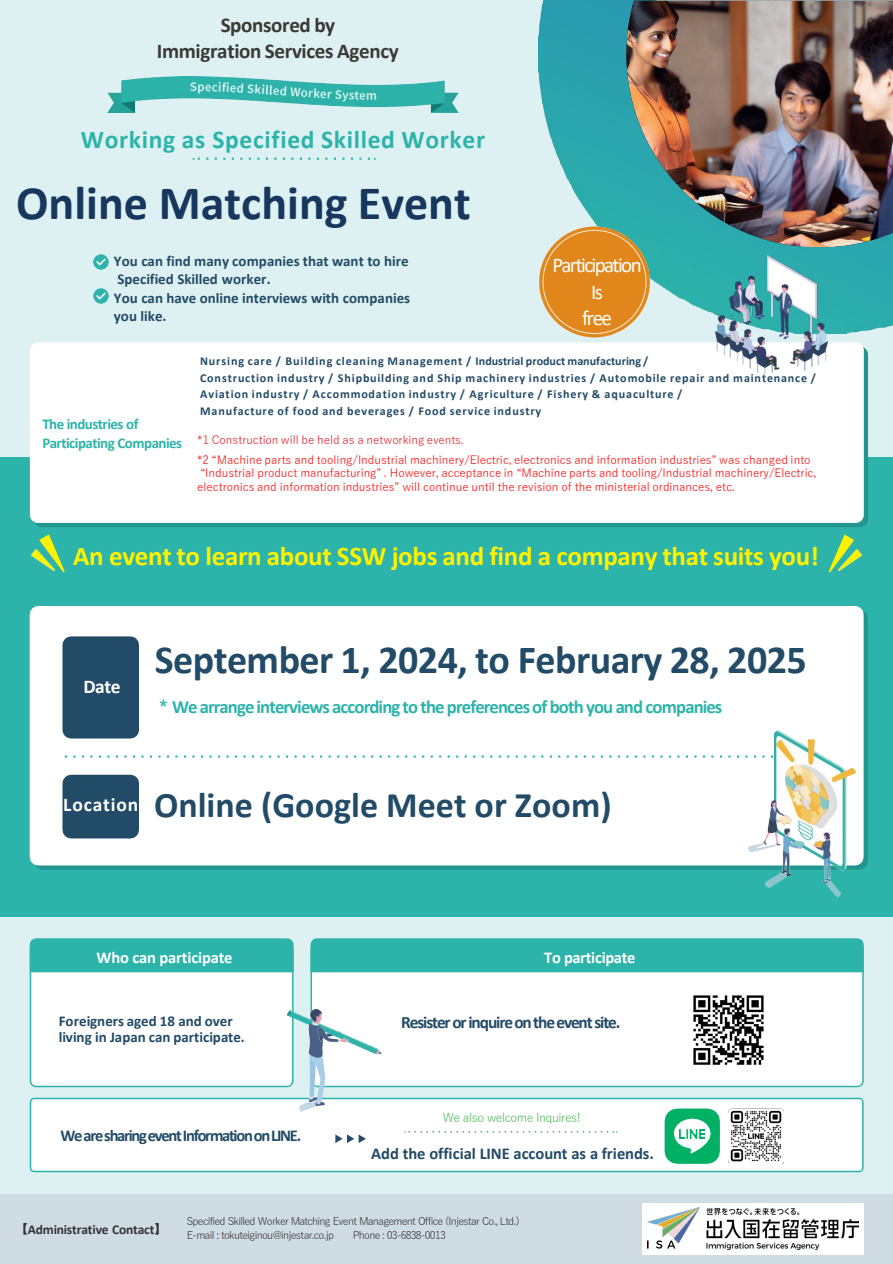
<style>
.page{position:relative;width:893px;height:1264px;background:#fff}
.page>*{position:absolute;margin:0;border:0;box-sizing:border-box;transform-origin:0 0}
.t1{font:700 48px "Calibri";color:#17375e}
.t2{font:700 39.9px "Calibri";letter-spacing:-.01em;color:#224b67}
.t3{font:700 36px "Calibri";color:#224b67}
.t4{font:700 27px "Calibri";letter-spacing:-.015em;color:#fff200}
.t5{font:700 25.5px "Calibri";letter-spacing:.025em;color:#2cb3aa}
.t6{font:700 21px/26.8px "Calibri";letter-spacing:-.015em;color:#3a3934;text-align:center}
.t7{font:21px/26.7px "Calibri";letter-spacing:-.075em;color:#fff;text-align:center}
.t8{font:700 19.5px "Calibri";letter-spacing:.045em;color:#fff}
.t9{font:700 18.75px "Calibri";letter-spacing:-.045em;color:#2cb3aa}
.t10{font:700 17.25px "Calibri";letter-spacing:-.065em;color:#224b67}
.t11{font:700 16.5px "Calibri";letter-spacing:-.005em;color:#224b67}
.t12{font:700 16.5px "Calibri";letter-spacing:-.075em;color:#224b67}
.t13{font:700 16.5px "Calibri";letter-spacing:-.015em;color:#fff}
.t14{font:700 15px/18px "Calibri";color:#224b67}
.t15{font:700 15px/18px "Calibri";letter-spacing:-.035em;color:#2cb3aa}
.t16{font:700 13.5px "Calibri";letter-spacing:-.015em;color:#353334}
.t17{font:700 12px/16.5px "Calibri";letter-spacing:.075em;color:#224b67}
.t18{font:12px "Yu Gothic";letter-spacing:-.045em;color:#51b959}
.t19{font:11.4px/13.5px "Yu Gothic";color:#f00}
.t20{font:11.4px "Yu Gothic";color:#e11a22}
.t21{font:10.5px/14.1px "Yu Gothic";letter-spacing:-.07em;color:#353334}
.s1{font-family:"Malgun Gothic"}
</style>
<div class="page">
<div style="left:0;top:0;width:892px;height:457px;background:#ddf1f2"></div>
<div style="left:0;top:1193px;width:892px;height:70px;background:#cfdce3"></div>
<div style="left:0;top:457px;width:892px;height:459px;background:#2cb3aa"></div>
<div style="left:0;top:916px;width:892px;height:277px;background:#ddf1f2"></div>
<img style="left:538px;top:0;width:354px;height:334px">
<img style="left:626px;top:0;width:266px;height:246px">
<svg style="left:30px;top:938px;width:833px;height:232px;background:#d4eeec"></svg>
<img style="left:310px;top:1009px;width:38px;height:33px">
<svg style="left:539px;top:226px;width:110px;height:111px"></svg>
<img style="left:94px;top:254px;width:14px;height:15px">
<img style="left:94px;top:289px;width:14px;height:14px">
<div style="left:30px;top:606px;width:833px;height:259px;background:#fff"></div>
<svg style="left:65px;top:755px;width:683px;height:2px"></svg>
<div style="left:62px;top:636px;width:77px;height:102px;background:#224b67"></div>
<div style="left:62px;top:774px;width:77px;height:64px;background:#224b67"></div>
<svg style="left:39px;top:534px;width:26px;height:38px"></svg>
<img style="left:32px;top:550px;width:23px;height:20px">
<svg style="left:828px;top:534px;width:25px;height:38px"></svg>
<img style="left:838px;top:550px;width:23px;height:20px">
<img style="left:748px;top:730px;width:107px;height:166px">
<img style="left:108px;top:76px;width:350px;height:36px">
<svg style="left:192px;top:158px;width:184px;height:2px"></svg>
<img style="left:685px;top:987px;width:86px;height:85px">
<div style="left:642px;top:1202px;width:221px;height:51px;background:#fff"></div>
<img style="left:647px;top:1207px;width:211px;height:42px">
<div style="left:34px;top:346px;width:834px;height:181px;background:#22968e;border-radius:8px"></div>
<div style="left:30px;top:342px;width:833px;height:181px;background:#fff;border-radius:8px"></div>
<img style="left:715px;top:255px;width:112px;height:121px">
<h3 class="t6" style="left:157px;top:11px;width:243px">Sponsored by<br>Immigration Services Agency</h3>
<h3 class="t5" style="left:81px;top:121px;width:406px">Working as Specified Skilled Worker</h3>
<h1 class="t1" style="left:16px;top:169px;width:456px">Online Matching Event</h1>
<h3 class="t14" style="left:114px;top:251px;width:296px">You can find many companies that want to hire<br>Specified Skilled worker.</h3>
<h3 class="t14" style="left:114px;top:289px;width:298px">You can have online interviews with companies you like.</h3>
<h3 class="t7" style="left:552px;top:251px;width:91px">Participation<br>Is<br>free</h3>
<h3 class="t15" style="left:42px;top:415px;width:141px">The industries of<br>Participating Companies</h3>
<p class="t17" style="left:200px;top:353px;width:617px">Nursing care / Building cleaning Management / Industrial product manufacturing /<br>Construction industry / Shipbuilding and Ship machinery industries / Automobile repair and maintenance / Aviation industry / Accommodation industry / Agriculture / Fishery &amp; aquaculture /<br>Manufacture of food and beverages / Food service industry</p>
<p class="t20" style="left:197px;top:429px;width:268px">*1 Construction will be held as a networking events.</p>
<p class="t19" style="left:197px;top:451px;width:620px">*2 “Machine parts and tooling/Industrial machinery/Electric, electronics and information industries” was changed into “Industrial product manufacturing” . However, acceptance in “Machine parts and tooling/Industrial machinery/Electric, electronics and information industries” will continue until the revision of the ministerial ordinances, etc.</p>
<h3 class="t4" style="left:73px;top:536px;width:747px">An event to learn about SSW jobs and find a company that suits you!</h3>
<h3 class="t8" style="left:83px;top:673px;width:39px">Date</h3>
<h2 class="t2" style="left:155px;top:631px;width:653px">September 1, 2024, to February 28, 2025</h2>
<h3 class="t9" style="left:154px;top:693px;width:569px"><span class="s1">＊</span>We arrange interviews according to the preferences of both you and companies</h3>
<h3 class="t8" style="left:63px;top:791px;width:77px">Location</h3>
<h3 class="t3" style="left:154px;top:779px;width:459px">Online (Google Meet or Zoom)</h3>
<h3 class="t13" style="left:97px;top:945px;width:137px">Who can participate</h3>
<h3 class="t13" style="left:544px;top:945px;width:93px">To participate</h3>
<h3 class="t14" style="left:59px;top:1011px;width:187px;line-height:16.4px">Foreigners aged 18 and over living in Japan can participate.</h3>
<h3 class="t12" style="left:60px;top:1123px;width:242px">We are sharing event Information on LINE.</h3>
<h3 class="t10" style="left:401px;top:1010px;width:221px">Resister or inquire on the event site.</h3>
<p class="t18" style="left:443px;top:1105px;width:139px">We also welcome Inquires!</p>
<h3 class="t11" style="left:371px;top:1141px;width:284px">Add the official LINE account as a friends.</h3>
<p class="t16" style="left:21px;top:1219px;width:142px"><span class="s1">【</span>Administrative Contact<span class="s1">】</span></p>
<p class="t21" style="left:187px;top:1212px;width:334px">Specified Skilled Worker Matching Event Management Office (Injestar Co., Ltd.)<br>E-mail : tokuteiginou@injestar.co.jp</p>
<p class="t21" style="left:352px;top:1226px;width:95px">Phone : 03-6838-0013</p>
</div>
